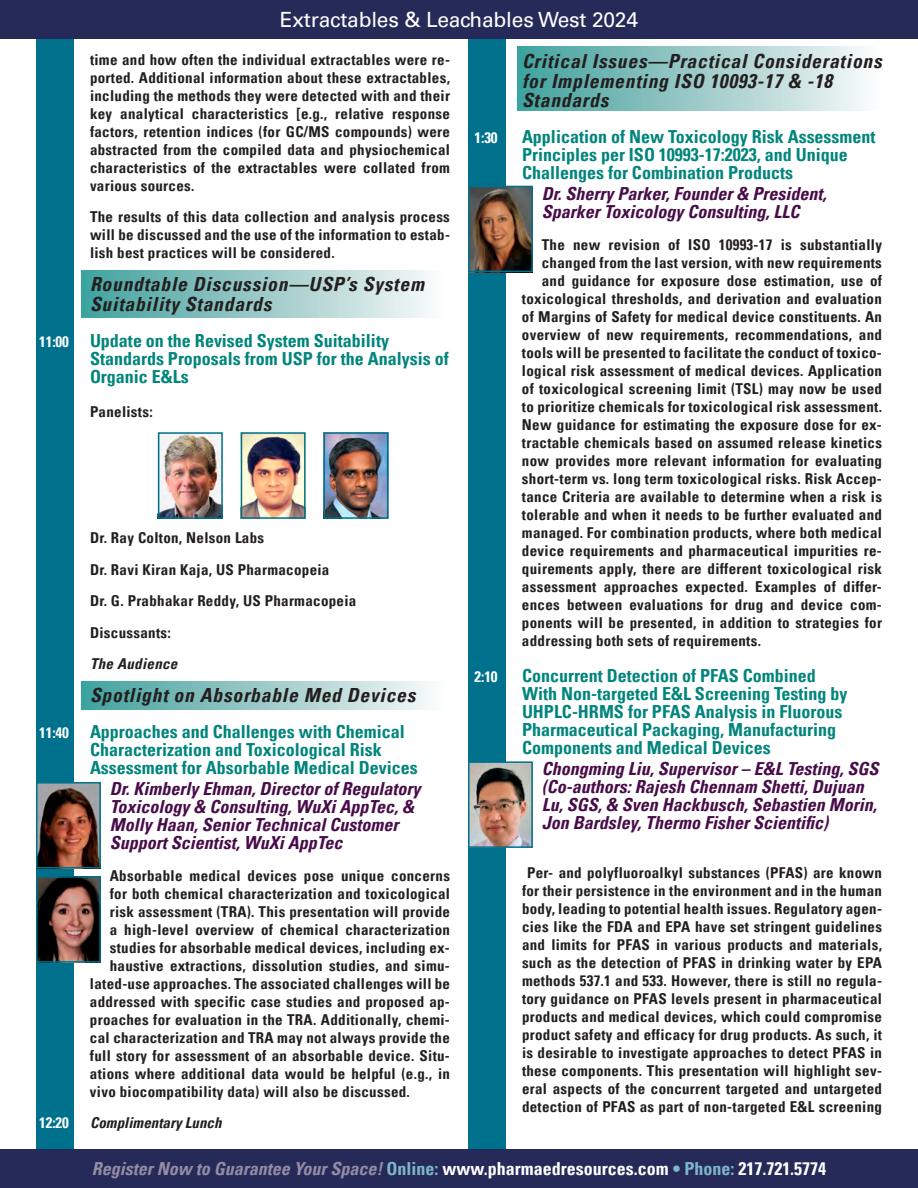
<style>
.page{position:relative;width:918px;height:1188px;background:#fff}
.page>*{position:absolute;margin:0;border:0;box-sizing:border-box;transform-origin:0 0}
.t1{font:21px "Univers LT Pro 55 Roman";letter-spacing:-.01em;color:#fff}
.t2{font:italic 700 condensed 19.5px/19.5px "Univers LT Pro";letter-spacing:.04em;color:#231f20}
.t3{font:700 condensed 18px/18px "Univers LT Pro";color:#00857c}
.Speaker{font:italic 700 condensed 18px/18px "Univers LT Pro";color:#480c49}
.t4{font:700 condensed 18px "Univers LT Pro";color:#fff}
.body_copy{font:700 condensed 15px/18px "Univers LT Pro";letter-spacing:.02em;color:#231f20;text-align:justify}
.Break_head{font:italic 700 condensed 15px "Univers LT Pro";color:#231f20}
.Break_head-2{font:700 condensed 15px "Univers LT Pro";color:#fff}
.body_copy-2{font:italic 700 condensed 15px "Univers LT Pro";letter-spacing:.02em;color:#231f20}
.s1{font-size:15px;color:#fff}
.s2{font-style:italic;color:#938ca4}
.s3{color:#7eb6c9}
</style>
<div class="page">
<div style="left:36px;top:0;width:37px;height:1188px;background:#00718c"></div>
<div style="left:468px;top:0;width:37px;height:1188px;background:#00718c"></div>
<div style="left:0;top:0;width:918px;height:39px;background:#262a59"></div>
<div style="left:0;top:1149px;width:918px;height:39px;background:#262a59"></div>
<div style="left:82px;top:682px;width:364px;height:28px;background:linear-gradient(to right,#41a09c,#faf9f9)"></div>
<div style="left:82px;top:270px;width:364px;height:48px;background:linear-gradient(to right,#41a09c,#faf9f9)"></div>
<div style="left:518px;top:46px;width:364px;height:64px;background:linear-gradient(to right,#41a09c,#fbfafa)"></div>
<img style="left:471px;top:764px;width:59px;height:81px">
<div style="left:468px;top:761px;width:65px;height:87px;border:2px solid #00718c"></div>
<img style="left:244px;top:435px;width:59px;height:81px">
<div style="left:241px;top:432px;width:65px;height:87px;border:2px solid #00718c"></div>
<img style="left:327px;top:435px;width:58px;height:81px">
<div style="left:324px;top:432px;width:64px;height:87px;border:2px solid #00718c"></div>
<img style="left:161px;top:435px;width:59px;height:81px">
<div style="left:158px;top:432px;width:65px;height:87px;border:2px solid #00718c"></div>
<img style="left:39px;top:879px;width:59px;height:81px">
<div style="left:36px;top:876px;width:65px;height:87px;border:2px solid #00718c"></div>
<img style="left:39px;top:785px;width:59px;height:80px">
<div style="left:36px;top:782px;width:65px;height:86px;border:2px solid #00718c"></div>
<img style="left:471px;top:189px;width:59px;height:80px">
<div style="left:468px;top:186px;width:65px;height:86px;border:2px solid #00718c"></div>
<h1 class="t1" style="left:280px;top:5px;width:360px">Extractables &amp; Leachables West 2024</h1>
<p class="t2" style="left:522px;top:51px;width:361px">Critical Issues—Practical Considerations for Implementing ISO 10093-17 &amp; -18<br>Standards</p>
<p class="Break_head-2" style="left:474px;top:129px;width:25px">1:30</p>
<p class="t3" style="left:522px;top:127px;width:355px">Application of New Toxicology Risk Assessment<br>Principles per ISO 10993-17:2023, and Unique<br>Challenges for Combination Products</p>
<p class="Speaker" style="left:542px;top:184px;width:286px">Dr. Sherry Parker, Founder &amp; President,<br>Sparker Toxicology Consulting, LLC</p>
<p class="body_copy" style="left:542px;top:235px;width:342px">The new revision of ISO 10993-17 is substantially</p>
<p class="body_copy" style="left:542px;top:253px;width:342px">changed from the last version, with new requirements</p>
<p class="body_copy" style="left:542px;top:271px;width:342px">and guidance for exposure dose estimation, use of</p>
<p class="body_copy" style="left:522px;top:289px;width:361px">toxicological thresholds, and derivation and evaluation</p>
<p class="body_copy" style="left:522px;top:307px;width:362px">of Margins of Safety for medical device constituents. An</p>
<p class="body_copy" style="left:522px;top:325px;width:362px">overview of new requirements, recommendations, and</p>
<p class="body_copy" style="left:522px;top:343px;width:361px">tools will be presented to facilitate the conduct of toxico-</p>
<p class="body_copy" style="left:522px;top:361px;width:362px">logical risk assessment of medical devices. Application</p>
<p class="body_copy" style="left:522px;top:379px;width:362px">of toxicological screening limit (TSL) may now be used</p>
<p class="body_copy" style="left:522px;top:397px;width:362px">to prioritize chemicals for toxicological risk assessment.</p>
<p class="body_copy" style="left:522px;top:415px;width:361px">New guidance for estimating the exposure dose for ex-</p>
<p class="body_copy" style="left:522px;top:433px;width:362px">tractable chemicals based on assumed release kinetics</p>
<p class="body_copy" style="left:522px;top:451px;width:361px">now provides more relevant information for evaluating</p>
<p class="body_copy" style="left:522px;top:469px;width:361px">short-term vs. long term toxicological risks. Risk Accep-</p>
<p class="body_copy" style="left:522px;top:487px;width:362px">tance Criteria are available to determine when a risk is</p>
<p class="body_copy" style="left:522px;top:505px;width:362px">tolerable and when it needs to be further evaluated and</p>
<p class="body_copy" style="left:522px;top:523px;width:362px">managed. For combination products, where both medical</p>
<p class="body_copy" style="left:522px;top:541px;width:361px">device requirements and pharmaceutical impurities re-</p>
<p class="body_copy" style="left:522px;top:559px;width:362px">quirements apply, there are different toxicological risk</p>
<p class="body_copy" style="left:522px;top:577px;width:361px">assessment approaches expected. Examples of differ-</p>
<p class="body_copy" style="left:522px;top:595px;width:361px">ences between evaluations for drug and device com-</p>
<p class="body_copy" style="left:522px;top:613px;width:362px">ponents will be presented, in addition to strategies for</p>
<p class="body_copy" style="left:522px;top:631px;width:241px">addressing both sets of requirements.</p>
<p class="Break_head-2" style="left:474px;top:667px;width:25px">2:10</p>
<p class="t3" style="left:522px;top:666px;width:327px">Concurrent Detection of PFAS Combined With Non-targeted E&amp;L Screening Testing by UHPLC-HRMS for PFAS Analysis in Fluorous Pharmaceutical Packaging, Manufacturing Components and Medical Devices</p>
<p class="Speaker" style="left:542px;top:759px;width:338px">Chongming Liu, Supervisor – E&amp;L Testing, SGS (Co-authors: Rajesh Chennam Shetti, Dujuan Lu, SGS, &amp; Sven Hackbusch, Sebastien Morin, Jon Bardsley, Thermo Fisher Scientific)</p>
<p class="body_copy" style="left:522px;top:864px;width:362px;text-align:center">Per- and polyfluoroalkyl substances (PFAS) are known for their persistence in the environment and in the human body, leading to potential health issues. Regulatory agen&shy;cies like the FDA and EPA have set stringent guidelines and limits for PFAS in various products and materials, such as the detection of PFAS in drinking water by EPA methods 537.1 and 533. However, there is still no regula&shy;tory guidance on PFAS levels present in pharmaceutical products and medical devices, which could compromise product safety and efficacy for drug products. As such, it is desirable to investigate approaches to detect PFAS in these components. This presentation will highlight sev&shy;eral aspects of the concurrent targeted and untargeted detection of PFAS as part of non-targeted E&amp;L screening</p>
<p class="body_copy" style="left:90px;top:50px;width:362px">time and how often the individual extractables were re&shy;ported. Additional information about these extractables, including the methods they were detected with and their key analytical characteristics [e.g., relative response factors, retention indices (for GC/MS compounds) were abstracted from the compiled data and physiochemical characteristics of the extractables were collated from various sources.</p>
<p class="body_copy" style="left:90px;top:208px;width:362px">The results of this data collection and analysis process will be discussed and the use of the information to estab&shy;lish best practices will be considered.</p>
<p class="t2" style="left:90px;top:274px;width:336px">Roundtable Discussion—USP’s System<br>Suitability Standards</p>
<p class="t3" style="left:90px;top:331px;width:360px;text-indent:-51px"><span class="s1">11:00</span> Update on the Revised System Suitability<br>Standards Proposals from USP for the Analysis of<br>Organic E&amp;Ls</p>
<p class="body_copy" style="left:90px;top:403px;width:64px">Panelists:</p>
<p class="body_copy" style="left:90px;top:529px;width:176px">Dr. Ray Colton, Nelson Labs</p>
<p class="body_copy" style="left:90px;top:560px;width:241px">Dr. Ravi Kiran Kaja, US Pharmacopeia</p>
<p class="body_copy" style="left:90px;top:592px;width:268px">Dr. G. Prabhakar Reddy, US Pharmacopeia</p>
<p class="body_copy" style="left:90px;top:623px;width:82px">Discussants:</p>
<p class="body_copy-2" style="left:90px;top:655px;width:89px">The Audience</p>
<p class="t2" style="left:90px;top:685px;width:327px">Spotlight on Absorbable Med Devices</p>
<p class="t3" style="left:90px;top:723px;width:329px;text-indent:-51px"><span class="s1">11:40</span> Approaches and Challenges with Chemical<br>Characterization and Toxicological Risk<br>Assessment for Absorbable Medical Devices</p>
<p class="Speaker" style="left:110px;top:780px;width:312px">Dr. Kimberly Ehman, Director of Regulatory Toxicology &amp; Consulting, WuXi AppTec, &amp; Molly Haan, Senior Technical Customer Support Scientist, WuXi AppTec</p>
<p class="body_copy" style="left:110px;top:866px;width:342px">Absorbable medical devices pose unique concerns</p>
<p class="body_copy" style="left:110px;top:884px;width:342px">for both chemical characterization and toxicological</p>
<p class="body_copy" style="left:110px;top:902px;width:342px">risk assessment (TRA). This presentation will provide</p>
<p class="body_copy" style="left:110px;top:920px;width:342px">a high-level overview of chemical characterization</p>
<p class="body_copy" style="left:110px;top:938px;width:342px">studies for absorbable medical devices, including ex-</p>
<p class="body_copy" style="left:110px;top:956px;width:342px">haustive extractions, dissolution studies, and simu-</p>
<p class="body_copy" style="left:90px;top:974px;width:362px">lated-use approaches. The associated challenges will be</p>
<p class="body_copy" style="left:90px;top:992px;width:361px">addressed with specific case studies and proposed ap-</p>
<p class="body_copy" style="left:90px;top:1010px;width:361px">proaches for evaluation in the TRA. Additionally, chemi-</p>
<p class="body_copy" style="left:90px;top:1028px;width:361px">cal characterization and TRA may not always provide the</p>
<p class="body_copy" style="left:90px;top:1046px;width:361px">full story for assessment of an absorbable device. Situ-</p>
<p class="body_copy" style="left:90px;top:1064px;width:362px">ations where additional data would be helpful (e.g., in</p>
<p class="body_copy" style="left:90px;top:1082px;width:321px">vivo biocompatibility data) will also be discussed.</p>
<p class="Break_head-2" style="left:39px;top:1114px;width:31px">12:20</p>
<p class="Break_head" style="left:90px;top:1114px;width:133px">Complimentary Lunch</p>
<p class="t4" style="left:92px;top:1158px;width:736px"><span class="s2">Register Now to Guarantee Your Space!</span> <span class="s3">Online:</span> www.pharmaedresources.com <span class="s3">• Phone:</span> 217.721.5774</p>
</div>
